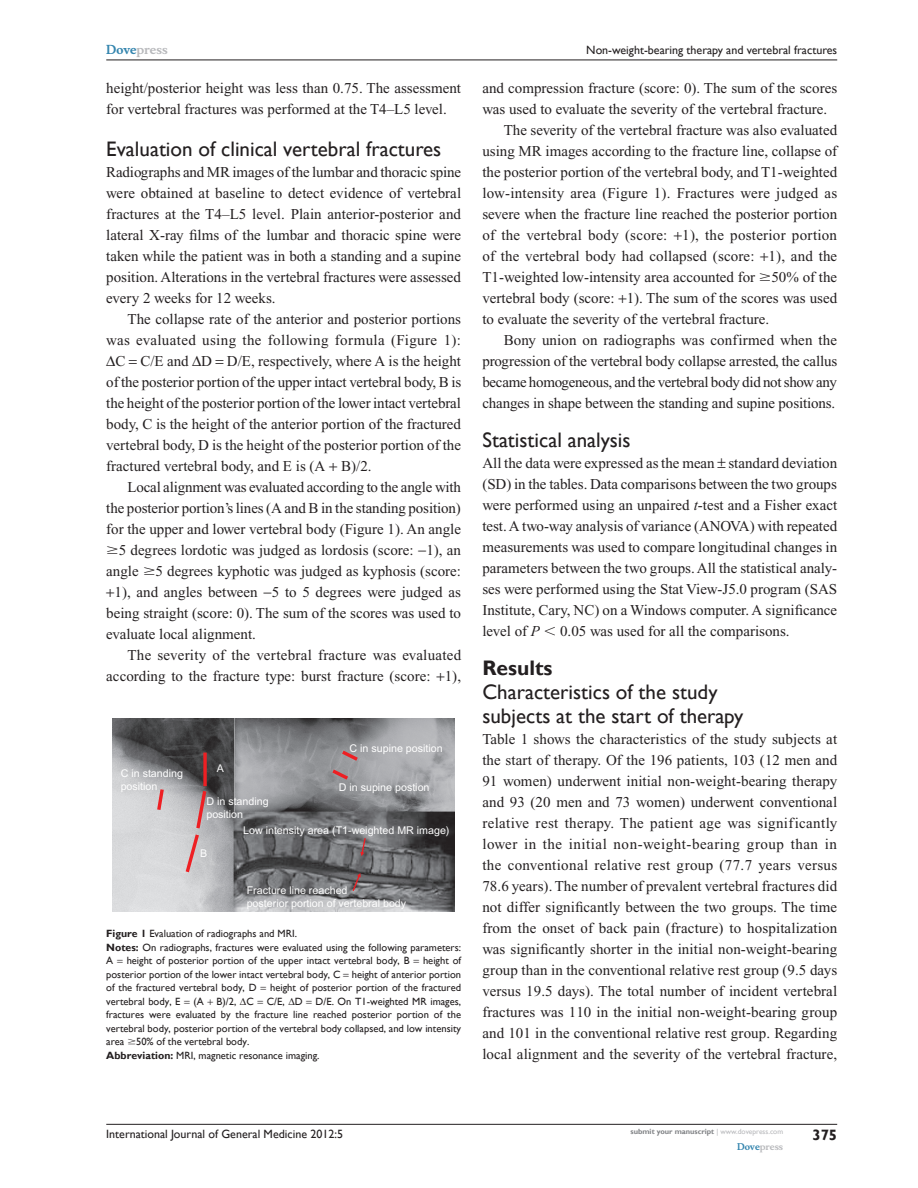
<style>
.page{position:relative;width:918px;height:1188px;background:#fff}
.page>*{position:absolute;margin:0;border:0;box-sizing:border-box;transform-origin:0 0}
.t1{font:21px/24px "Gill Sans";color:#231f20}
.t2{font:700 21px "Gill Sans";color:#231f20}
.t3{font:15px/21px "Times New Roman";color:#231f20;text-align:justify}
.t4{font:15px "Times New Roman";letter-spacing:.02em;color:#231f20}
.t5{font:15px "Times New Roman";letter-spacing:-.02em;color:#231f20}
.t6{font:700 15px "Gill Sans";color:#231f20}
.t7{font:12px "Gill Sans";color:#231f20}
.t8{font:700 12px "Musee";color:#b8b9bc}
.t9{font:10.65px/12.9px "Arial";color:#fff}
.t10{font:10.5px/13.5px "Gill Sans";color:#231f20}
.t11{font:700 9px "Musee";color:#b8b9bc}
.t12{font:700 7.5px "Gill Sans";color:#808285}
.s1{color:#3485ae}
.s2{font-family:"Mathematical Pi One"}
.s3{font-weight:700}
.s4{font-style:italic}
.s5{font-weight:400;color:#b8b9bc}
</style>
<div class="page">
<img style="left:113px;top:719px;width:342px;height:193px">
<svg style="left:155px;top:749px;width:54px;height:127px;background:#ac9fa1"></svg>
<svg style="left:353px;top:873px;width:8px;height:18px"></svg>
<svg style="left:360px;top:838px;width:6px;height:18px"></svg>
<svg style="left:329px;top:748px;width:33px;height:35px"></svg>
<hr style="left:106px;top:1124px;width:731px;height:1px;background:#231f20">
<hr style="left:106px;top:60px;width:731px;height:1px;background:#231f20">
<p class="t8" style="left:106px;top:43px;width:63px"><span class="s1">Dove</span>press</p>
<p class="t3" style="left:106px;top:77px;width:356px">height/posterior height was less than 0.75. The assessment for vertebral fractures was performed at the T4–L5 level.</p>
<h1 class="t1" style="left:106px;top:137px;width:337px">Evaluation of clinical vertebral fractures</h1>
<p class="t3" style="left:106px;top:161px;width:356px">Radiographs and MR images of the lumbar and thoracic spine were obtained at baseline to detect evidence of vertebral fractures at the T4–L5 level. Plain anterior-posterior and lateral X-ray films of the lumbar and thoracic spine were taken while the patient was in both a standing and a supine position. Alterations in the vertebral fractures were assessed every 2 weeks for 12 weeks.</p>
<p class="t3" style="left:106px;top:308px;width:357px;text-indent:21px">The collapse rate of the anterior and posterior portions was evaluated using the following formula (Figure 1): ∆C C/E and ∆D D/E, respectively, where A is the height of the posterior portion of the upper intact vertebral body, B is the height of the posterior portion of the lower intact vertebral body, C is the height of the anterior portion of the fractured vertebral body, D is the height of the posterior portion of the fractured vertebral body, and E is (A B)/2.</p>
<p class="t3" style="left:128px;top:476px;width:335px">Local alignment was evaluated according to the angle with</p>
<p class="t3" style="left:106px;top:497px;width:356px">the posterior portion’s lines (A and B in the standing position)</p>
<p class="t3" style="left:106px;top:518px;width:356px">for the upper and lower vertebral body (Figure 1). An angle</p>
<p class="t3" style="left:106px;top:539px;width:356px"><span class="s2">$</span>5 degrees lordotic was judged as lordosis (score: −1), an</p>
<p class="t3" style="left:106px;top:560px;width:356px">angle <span class="s2">$</span>5 degrees kyphotic was judged as kyphosis (score:</p>
<p class="t3" style="left:115px;top:581px;width:348px">1), and angles between −5 to 5 degrees were judged as</p>
<p class="t3" style="left:106px;top:602px;width:356px">being straight (score: 0). The sum of the scores was used to</p>
<p class="t3" style="left:106px;top:623px;width:151px">evaluate local alignment.</p>
<p class="t4" style="left:128px;top:646px;width:335px">The severity of the vertebral fracture was evaluated</p>
<p class="t3" style="left:106px;top:665px;width:356px">according to the fracture type: burst fracture (score: 1),</p>
<p class="t9" style="left:121px;top:767px;width:64px">C in standing position</p>
<p class="t9" style="left:217px;top:762px;width:9px">A</p>
<p class="t9" style="left:206px;top:795px;width:64px">D in standing position</p>
<p class="t9" style="left:350px;top:742px;width:95px">C in supine position</p>
<p class="t9" style="left:339px;top:781px;width:92px">D in supine postion</p>
<p class="t9" style="left:200px;top:847px;width:9px">B</p>
<p class="t9" style="left:243px;top:824px;width:208px">Low intensity area (T1-weighted MR image)</p>
<p class="t9" style="left:247px;top:885px;width:161px">Fracture line reached<br>posterior portion of vertebral body</p>
<p class="t10" style="left:106px;top:927px;width:356px"><span class="s3">Figure 1</span> Evaluation of radiographs and MRI.<br><span class="s3">Notes:</span> On radiographs, fractures were evaluated using the following parameters:<br>A</p>
<p class="t10" style="left:106px;top:954px;width:356px;text-align:justify;text-indent:317px">height of posterior portion of the lower intact vertebral body, C height of anterior portion of the fractured vertebral body, D</p>
<p class="t10" style="left:127px;top:954px;width:284px">height of posterior portion of the upper intact vertebral body, B</p>
<p class="t10" style="left:106px;top:981px;width:356px;text-indent:164px">height of posterior portion of the fractured vertebral body, E (A B)/2, ∆C C/E, ∆D D/E. On T1-weighted MR images, fractures were evaluated by the fracture line reached posterior portion of the vertebral body, posterior portion of the vertebral body collapsed, and low intensity area <span class="s2">$</span>50% of the vertebral body.<br><span class="s3">Abbreviation:</span> MRI, magnetic resonance imaging.</p>
<p class="t7" style="left:586px;top:43px;width:252px">Non-weight-bearing therapy and vertebral fractures</p>
<p class="t3" style="left:482px;top:77px;width:356px">and compression fracture (score: 0). The sum of the scores</p>
<p class="t3" style="left:482px;top:98px;width:346px">was used to evaluate the severity of the vertebral fracture.</p>
<p class="t3" style="left:504px;top:119px;width:335px">The severity of the vertebral fracture was also evaluated</p>
<p class="t3" style="left:482px;top:140px;width:356px">using MR images according to the fracture line, collapse of</p>
<p class="t3" style="left:482px;top:161px;width:356px">the posterior portion of the vertebral body, and T1-weighted</p>
<p class="t4" style="left:482px;top:184px;width:356px">low-intensity area (Figure 1). Fractures were judged as</p>
<p class="t3" style="left:482px;top:203px;width:356px">severe when the fracture line reached the posterior portion</p>
<p class="t4" style="left:482px;top:226px;width:356px">of the vertebral body (score: 1), the posterior portion</p>
<p class="t3" style="left:482px;top:245px;width:356px">of the vertebral body had collapsed (score: 1), and the</p>
<p class="t3" style="left:482px;top:266px;width:356px">T1-weighted low-intensity area accounted for <span class="s2">$</span>50% of the</p>
<p class="t3" style="left:482px;top:287px;width:356px">vertebral body (score: 1). The sum of the scores was used</p>
<p class="t3" style="left:482px;top:308px;width:288px">to evaluate the severity of the vertebral fracture.</p>
<p class="t3" style="left:504px;top:329px;width:335px">Bony union on radiographs was confirmed when the</p>
<p class="t3" style="left:482px;top:350px;width:356px">progression of the vertebral body collapse arrested, the callus</p>
<p class="t5" style="left:482px;top:373px;width:356px">became homogeneous, and the vertebral body did not show any</p>
<p class="t3" style="left:482px;top:392px;width:354px">changes in shape between the standing and supine positions.</p>
<h1 class="t1" style="left:482px;top:428px;width:150px">Statistical analysis</h1>
<p class="t3" style="left:482px;top:452px;width:356px">All the data were expressed as the mean standard deviation (SD) in the tables. Data comparisons between the two groups were performed using an unpaired <span class="s4">t</span>-test and a Fisher exact test. A two-way analysis of variance (ANOVA) with repeated measurements was used to compare longitudinal changes in parameters between the two groups. All the statistical analy&shy;ses were performed using the Stat View-J5.0 program (SAS Institute, Cary, NC) on a Windows computer. A significance level of <span class="s4">P</span> <span class="s2">,</span> 0.05 was used for all the comparisons.</p>
<h1 class="t2" style="left:482px;top:655px;width:72px">Results</h1>
<h1 class="t1" style="left:482px;top:680px;width:262px">Characteristics of the study subjects at the start of therapy</h1>
<p class="t3" style="left:482px;top:728px;width:357px">Table 1 shows the characteristics of the study subjects at the start of therapy. Of the 196 patients, 103 (12 men and 91 women) underwent initial non-weight-bearing therapy and 93 (20 men and 73 women) underwent conventional relative rest therapy. The patient age was significantly lower in the initial non-weight-bearing group than in the conventional relative rest group (77.7 years versus 78.6 years). The number of prevalent vertebral fractures did not differ significantly between the two groups. The time from the onset of back pain (fracture) to hospitalization was significantly shorter in the initial non-weight-bearing group than in the conventional relative rest group (9.5 days versus 19.5 days). The total number of incident vertebral fractures was 110 in the initial non-weight-bearing group and 101 in the conventional relative rest group. Regarding local alignment and the severity of the vertebral fracture,</p>
<p class="t7" style="left:106px;top:1127px;width:238px">International Journal of General Medicine 2012:5</p>
<p class="t12" style="left:631px;top:1127px;width:154px">submit your manuscript <span class="s5">| www.dovepress.com</span></p>
<p class="t11" style="left:737px;top:1141px;width:48px"><span class="s1">Dove</span>press</p>
<p class="t6" style="left:812px;top:1126px;width:26px">375</p>
</div>
